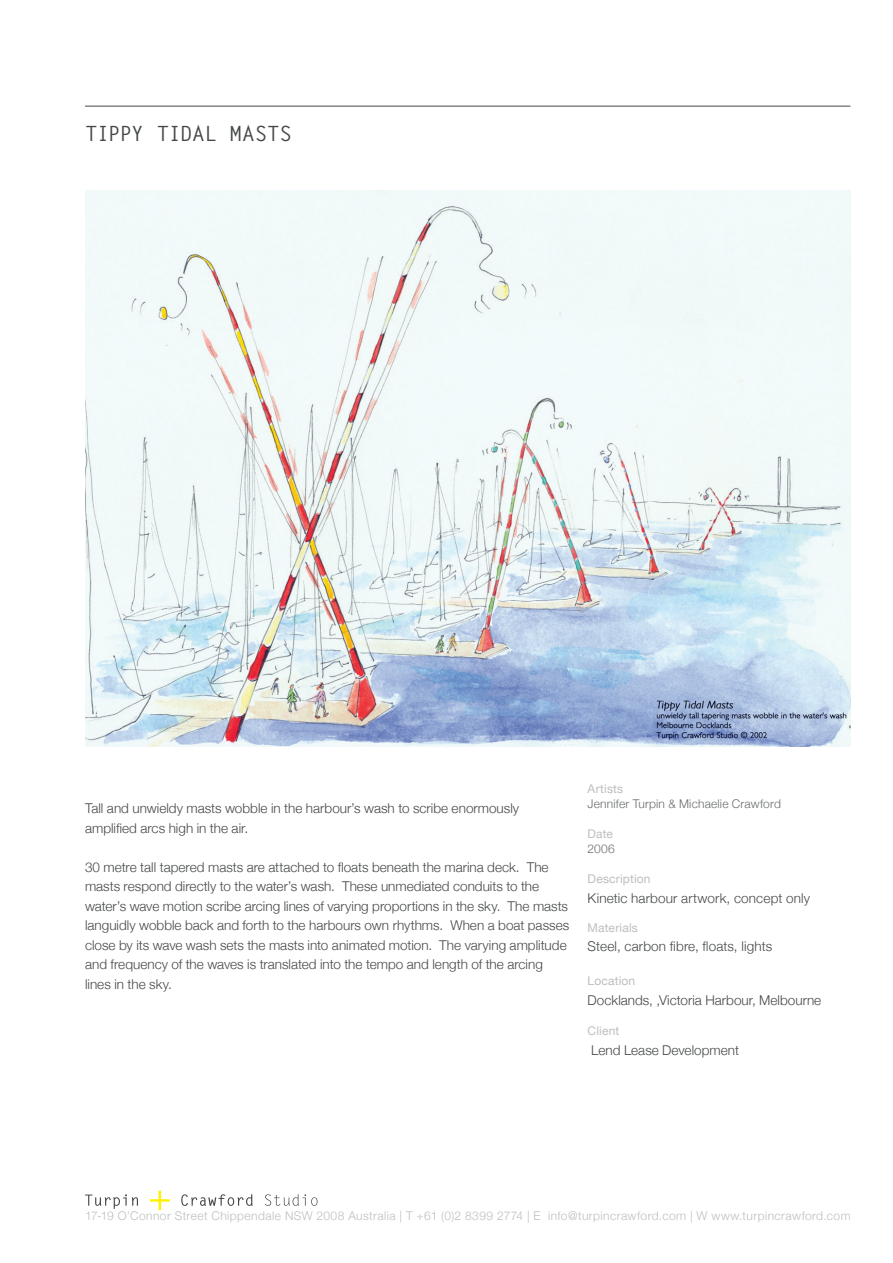
<style>
.page{position:relative;width:893px;height:1263px;background:#fff}
.page>*{position:absolute;margin:0;border:0;box-sizing:border-box;transform-origin:0 0}
.t1{font:700 21px "Letter Gothic Std";letter-spacing:-.025em;color:#444749}
.t2{font:300 13.5px/19.5px "Helvetica Neue";color:#444749}
.t3{font:300 12px "Helvetica Neue";letter-spacing:.035em;color:#bdbebe}
.t4{font:12px "Helvetica Neue";letter-spacing:.015em;color:#bdbebe}
.t5{font:300 12px "Helvetica Neue";letter-spacing:.015em;color:#696c6e}
</style>
<div class="page">
<svg style="left:181px;top:1194px;width:136px;height:12px"></svg>
<svg style="left:150px;top:1191px;width:20px;height:19px"></svg>
<svg style="left:85px;top:1194px;width:53px;height:15px"></svg>
<hr style="left:85px;top:106px;width:765px;height:1px;background:#444749">
<img style="left:85px;top:190px;width:765px;height:556px">
<h1 class="t1" style="left:85px;top:121px;width:208px">TIPPY TI DAL MASTS</h1>
<p class="t2" style="left:85px;top:798px;width:436px">Tall and unwieldy masts wobble in the harbour’s wash to scribe enormously amplified arcs high in the air.</p>
<p class="t2" style="left:85px;top:857px;width:486px">30 metre tall tapered masts are attached to floats beneath the marina deck. The masts respond directly to the water’s wash. These unmediated conduits to the water’s wave motion scribe arcing lines of varying proportions in the sky. The masts languidly wobble back and forth to the harbours own rhythms. When a boat passes close by its wave wash sets the masts into animated motion. The varying amplitude and frequency of the waves is translated into the tempo and length of the arcing lines in the sky.</p>
<p class="t4" style="left:588px;top:782px;width:37px">Artists</p>
<p class="t5" style="left:588px;top:796px;width:195px">Jennifer Turpin &amp; Michaelie Crawford</p>
<p class="t4" style="left:588px;top:827px;width:27px">Date</p>
<p class="t5" style="left:588px;top:841px;width:29px">2006</p>
<p class="t4" style="left:588px;top:872px;width:64px">Description</p>
<p class="t2" style="left:588px;top:888px;width:224px">Kinetic harbour artwork, concept only</p>
<p class="t4" style="left:588px;top:920px;width:52px">Materials</p>
<p class="t2" style="left:588px;top:936px;width:186px">Steel, carbon fibre, floats, lights</p>
<p class="t4" style="left:588px;top:973px;width:49px">Location</p>
<p class="t2" style="left:588px;top:990px;width:235px">Docklands, ,Victoria Harbour, Melbourne</p>
<p class="t4" style="left:588px;top:1024px;width:33px">Client</p>
<p class="t2" style="left:591px;top:1040px;width:149px">Lend Lease Development</p>
<p class="t3" style="left:85px;top:1209px;width:767px">17-19 O’Connor Street Chippendale NSW 2008 Australia | T +61 (0)2 8399 2774 | E info@turpincrawford.com | W www.turpincrawford.com</p>
</div>
